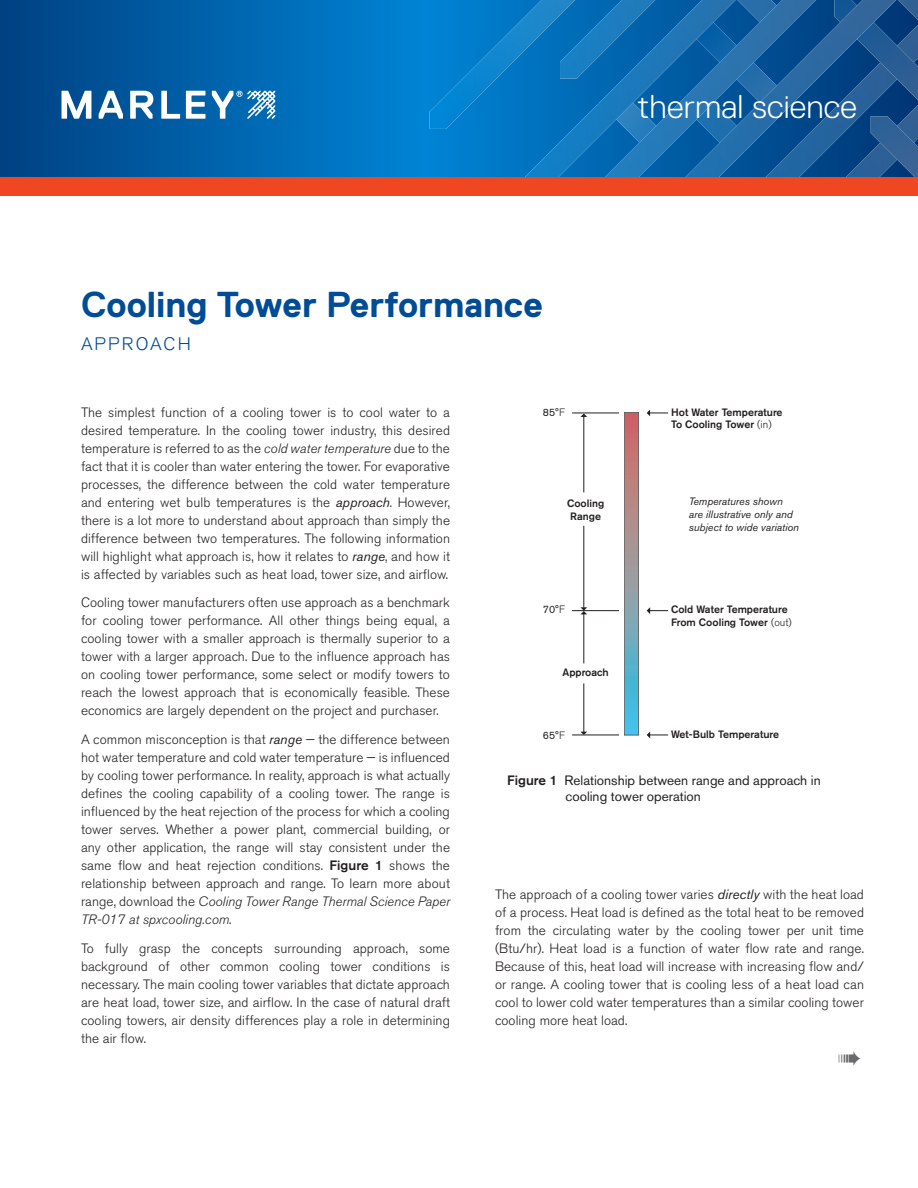
<style>
.page{position:relative;width:918px;height:1188px;background:#fff}
.page>*{position:absolute;margin:0;border:0;box-sizing:border-box;transform-origin:0 0}
.t1{font:700 36px "Replica Std";color:#004c97}
.Front_Cover_Page_Hea{font:300 33px "Replica Std";letter-spacing:.005em;color:#fff}
.t2{font:300 18px "Akzidenz Grotesk BE";letter-spacing:.13em;color:#004c97}
.Body_Copy{font:300 13.5px/18px "Akzidenz Grotesk BE";letter-spacing:.005em;color:#231f20;text-align:justify}
.Fig{font:13.5px/16.2px "Akzidenz Grotesk BE";color:#231f20}
.t3{font:500 10.65px/12.8px "Akzidenz Grotesk BE";color:#231f20}
.t4{font:italic 10.65px/12.8px "Akzidenz Grotesk BE";color:#231f20}
.t5{font:10.65px "Akzidenz Grotesk BE";color:#231f20}
.s1{font-style:italic}
.s2{font-weight:400;font-style:italic}
.s3{font-weight:500}
.s4{font-weight:300}
</style>
<div class="page">
<svg style="left:626px;top:414px;width:11px;height:319px"></svg>
<hr style="left:572px;top:413px;width:47px;height:1px;background:#231f20">
<hr style="left:572px;top:610px;width:47px;height:1px;background:#231f20">
<hr style="left:572px;top:735px;width:47px;height:1px;background:#231f20">
<svg style="left:647px;top:410px;width:21px;height:6px"></svg>
<svg style="left:647px;top:607px;width:21px;height:7px"></svg>
<svg style="left:647px;top:732px;width:21px;height:6px"></svg>
<hr style="left:584px;top:526px;width:1px;height:82px;background:#231f20">
<hr style="left:584px;top:683px;width:1px;height:49px;background:#231f20">
<svg style="left:580px;top:732px;width:7px;height:3px"></svg>
<hr style="left:584px;top:417px;width:1px;height:75px;background:#231f20">
<svg style="left:580px;top:414px;width:7px;height:3px"></svg>
<hr style="left:584px;top:614px;width:1px;height:49px;background:#231f20">
<svg style="left:580px;top:607px;width:7px;height:7px"></svg>
<svg style="left:0;top:0;width:834px;height:177px"></svg>
<img style="left:429px;top:0;width:146px;height:129px">
<img style="left:560px;top:0;width:92px;height:79px">
<img style="left:706px;top:22px;width:37px;height:81px">
<img style="left:616px;top:137px;width:24px;height:5px">
<img style="left:737px;top:0;width:4px;height:22px">
<img style="left:793px;top:0;width:23px;height:24px">
<img style="left:741px;top:0;width:52px;height:75px">
<img style="left:690px;top:40px;width:52px;height:85px">
<img style="left:640px;top:91px;width:51px;height:85px">
<img style="left:602px;top:142px;width:39px;height:35px">
<img style="left:706px;top:0;width:30px;height:31px">
<img style="left:652px;top:0;width:54px;height:84px">
<img style="left:758px;top:0;width:55px;height:15px">
<img style="left:598px;top:49px;width:55px;height:88px">
<img style="left:545px;top:103px;width:54px;height:74px">
<img style="left:522px;top:156px;width:24px;height:21px">
<img style="left:439px;top:173px;width:54px;height:4px">
<img style="left:763px;top:25px;width:155px;height:152px">
<img style="left:834px;top:0;width:84px;height:100px">
<img style="left:843px;top:105px;width:75px;height:72px">
<img style="left:871px;top:116px;width:47px;height:61px">
<img style="left:844px;top:0;width:52px;height:35px">
<img style="left:794px;top:17px;width:52px;height:85px">
<img style="left:743px;top:67px;width:52px;height:86px">
<img style="left:844px;top:34px;width:18px;height:18px">
<img style="left:693px;top:118px;width:52px;height:59px">
<svg style="left:683px;top:168px;width:11px;height:9px"></svg>
<div style="left:0;top:177px;width:918px;height:19px;background:#ef4722"></div>
<svg style="left:62px;top:91px;width:29px;height:28px"></svg>
<svg style="left:99px;top:91px;width:24px;height:28px"></svg>
<svg style="left:130px;top:91px;width:23px;height:28px"></svg>
<svg style="left:161px;top:91px;width:19px;height:28px"></svg>
<svg style="left:186px;top:91px;width:19px;height:28px"></svg>
<svg style="left:212px;top:91px;width:63px;height:28px"></svg>
<p class="t1" style="left:81px;top:285px;width:463px">Cooling Tower Performance</p>
<p class="t2" style="left:81px;top:334px;width:111px">APPROACH</p>
<p class="Front_Cover_Page_Hea" style="left:638px;top:88px;width:221px">thermal science</p>
<p class="Body_Copy" style="left:81px;top:403px;width:371px">The simplest function of a cooling tower is to cool water to a desired temperature. In the cooling tower industry, this desired temperature is referred to as the <span class="s1">cold water temperature</span> due to the fact that it is cooler than water entering the tower. For evaporative processes, the difference between the cold water temperature and entering wet bulb temperatures is the <span class="s2">approach</span>. However, there is a lot more to understand about approach than simply the difference between two temperatures. The following information will highlight what approach is, how it relates to <span class="s2">range</span>, and how it is affected by variables such as heat load, tower size, and airflow.</p>
<p class="Body_Copy" style="left:81px;top:594px;width:371px">Cooling tower manufacturers often use approach as a benchmark for cooling tower performance. All other things being equal, a cooling tower with a smaller approach is thermally superior to a tower with a larger approach. Due to the influence approach has on cooling tower performance, some select or modify towers to reach the lowest approach that is economically feasible. These economics are largely dependent on the project and purchaser.</p>
<p class="Body_Copy" style="left:81px;top:731px;width:371px">A common misconception is that <span class="s2">range</span> — the difference between hot water temperature and cold water temperature — is influenced by cooling tower performance. In reality, approach is what actually defines the cooling capability of a cooling tower. The range is influenced by the heat rejection of the process for which a cooling tower serves. Whether a power plant, commercial building, or any other application, the range will stay consistent under the same flow and heat rejection conditions. <span class="s3">Figure 1</span> shows the relationship between approach and range. To learn more about range, download the <span class="s1">Cooling Tower Range Thermal Science Paper TR-017 at spxcooling.com</span>.</p>
<p class="Body_Copy" style="left:81px;top:940px;width:371px">To fully grasp the concepts surrounding approach, some background of other common cooling tower conditions is necessary. The main cooling tower variables that dictate approach are heat load, tower size, and airflow. In the case of natural draft cooling towers, air density differences play a role in determining the air flow.</p>
<p class="t5" style="left:543px;top:406px;width:24px">85<span class="s4">°F</span></p>
<p class="t3" style="left:671px;top:405px;width:113px">Hot Water Temperature<br>To Cooling Tower <span class="s4">(in)</span></p>
<p class="t3" style="left:567px;top:497px;width:39px;text-align:center">Cooling<br>Range</p>
<p class="t4" style="left:689px;top:495px;width:112px">Temperatures shown are illustrative only and subject to wide variation</p>
<p class="t5" style="left:543px;top:603px;width:24px">70<span class="s4">°F</span></p>
<p class="t3" style="left:671px;top:603px;width:122px">Cold Water Temperature<br>From Cooling Tower <span class="s4">(out)</span></p>
<p class="t3" style="left:563px;top:666px;width:48px">Approach</p>
<p class="t5" style="left:543px;top:729px;width:24px">65<span class="s4">°F</span></p>
<p class="t3" style="left:671px;top:727px;width:109px">Wet-Bulb Temperature</p>
<p class="Fig" style="left:565px;top:772px;width:257px;text-indent:-58px"><span class="s3">Figure 1</span> Relationship between range and approach in cooling tower operation</p>
<p class="Body_Copy" style="left:495px;top:885px;width:371px">The approach of a cooling tower varies <span class="s2">directly</span> with the heat load of a process. Heat load is defined as the total heat to be removed from the circulating water by the cooling tower per unit time (Btu/hr). Heat load is a function of water flow rate and range.<br>Because of this, heat load will increase with increasing flow and/ or range. A cooling tower that is cooling less of a heat load can cool to lower cold water temperatures than a similar cooling tower cooling more heat load.</p>
</div>
